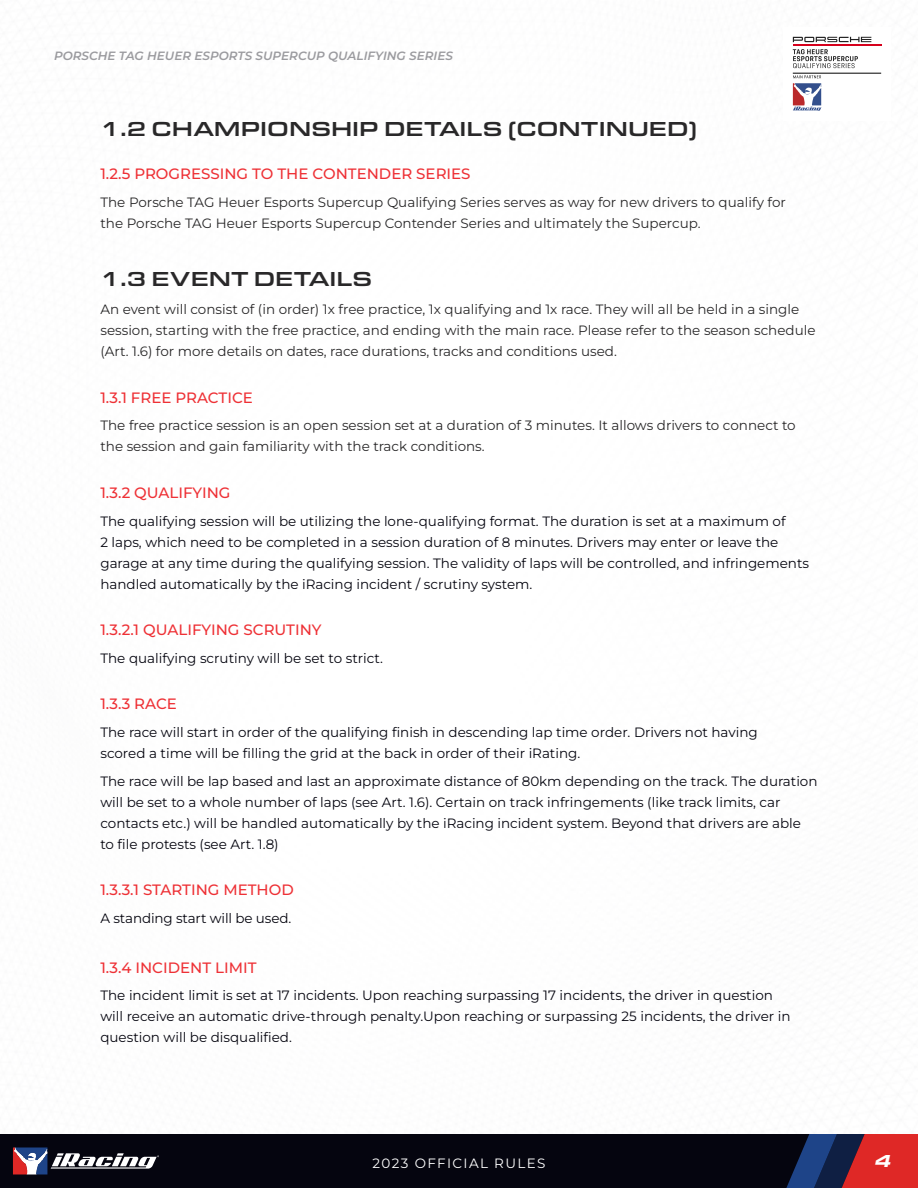
<style>
.page{position:relative;width:918px;height:1188px;background:#fff}
.page>*{position:absolute;margin:0;border:0;box-sizing:border-box;transform-origin:0 0}
.t1{font:500 21px "Eurostile Ext";color:#292829}
.t2{font:italic 900 18px "Eurostile Ext";color:#fff}
.t3{font:100 15px "Montserrat";color:#ee3136}
.t4{font:100 13.5px/21px "Montserrat";color:#05050f}
.t5{font:100 13.5px/21px "Montserrat";color:#292829}
.t6{font:100 13.5px "Montserrat";letter-spacing:.1em;color:#fff}
.t7{font:italic 100 12px "Montserrat";color:#9b9b9f}
</style>
<div class="page">
<div style="left:0;top:1134px;width:918px;height:54px;background:#05050f"></div>
<svg style="left:786px;top:1134px;width:132px;height:54px;background:#77283e"></svg>
<svg style="left:13px;top:1148px;width:146px;height:26px"></svg>
<svg style="left:793px;top:37px;width:78px;height:5px"></svg>
<hr style="left:793px;top:45px;width:88px;height:1px;background:#d6001c">
<hr style="left:793px;top:73px;width:88px;height:1px;background:#000">
<svg style="left:793px;top:75px;width:29px;height:36px"></svg>
<svg style="left:793px;top:49px;width:65px;height:19px"></svg>
<p class="t7" style="left:54px;top:48px;width:400px">PORSCHE TAG HEUER ESPORTS SUPERCUP QUALIFYING SERIES</p>
<h1 class="t1" style="left:100px;top:113px;width:598px">1.2 CHAMPIONSHIP DETAILS (CONTINUED)</h1>
<p class="t3" style="left:100px;top:164px;width:372px">1.2.5 PROGRESSING TO THE CONTENDER SERIES</p>
<p class="t5" style="left:100px;top:191px;width:687px">The Porsche TAG Heuer Esports Supercup Qualifying Series serves as way for new drivers to qualify for the Porsche TAG Heuer Esports Supercup Contender Series and ultimately the Supercup.</p>
<h1 class="t1" style="left:100px;top:264px;width:274px">1.3 EVENT DETAILS</h1>
<p class="t5" style="left:100px;top:298px;width:717px">An event will consist of (in order) 1x free practice, 1x qualifying and 1x race. They will all be held in a single session, starting with the free practice, and ending with the main race. Please refer to the season schedule (Art. 1.6) for more details on dates, race durations, tracks and conditions used.</p>
<p class="t3" style="left:100px;top:387px;width:154px">1.3.1 FREE PRACTICE</p>
<p class="t5" style="left:100px;top:415px;width:697px">The free practice session is an open session set at a duration of 3 minutes. It allows drivers to connect to the session and gain familiarity with the track conditions.</p>
<p class="t3" style="left:100px;top:482px;width:132px">1.3.2 QUALIFYING</p>
<p class="t4" style="left:100px;top:510px;width:710px">The qualifying session will be utilizing the lone-qualifying format. The duration is set at a maximum of<br>2 laps, which need to be completed in a session duration of 8 minutes. Drivers may enter or leave the garage at any time during the qualifying session. The validity of laps will be controlled, and infringements handled automatically by the iRacing incident / scrutiny system.</p>
<p class="t3" style="left:100px;top:620px;width:223px">1.3.2.1 QUALIFYING SCRUTINY</p>
<p class="t4" style="left:100px;top:647px;width:284px">The qualifying scrutiny will be set to strict.</p>
<p class="t3" style="left:100px;top:694px;width:78px">1.3.3 RACE</p>
<p class="t4" style="left:100px;top:721px;width:659px">The race will start in order of the qualifying finish in descending lap time order. Drivers not having scored a time will be filling the grid at the back in order of their iRating.</p>
<p class="t4" style="left:100px;top:770px;width:719px">The race will be lap based and last an approximate distance of 80km depending on the track. The duration will be set to a whole number of laps (see Art. 1.6). Certain on track infringements (like track limits, car contacts etc.) will be handled automatically by the iRacing incident system. Beyond that drivers are able to file protests (see Art. 1.8)</p>
<p class="t3" style="left:100px;top:880px;width:195px">1.3.3.1 STARTING METHOD</p>
<p class="t4" style="left:100px;top:907px;width:192px">A standing start will be used.</p>
<p class="t3" style="left:100px;top:957px;width:158px">1.3.4 INCIDENT LIMIT</p>
<p class="t4" style="left:100px;top:985px;width:692px">The incident limit is set at 17 incidents. Upon reaching surpassing 17 incidents, the driver in question will receive an automatic drive-through penalty.Upon reaching or surpassing 25 incidents, the driver in question will be disqualified.</p>
<p class="t6" style="left:373px;top:1154px;width:174px">2023 OFFICIAL RULES</p>
<h2 class="t2" style="left:875px;top:1147px;width:19px">4</h2>
</div>
